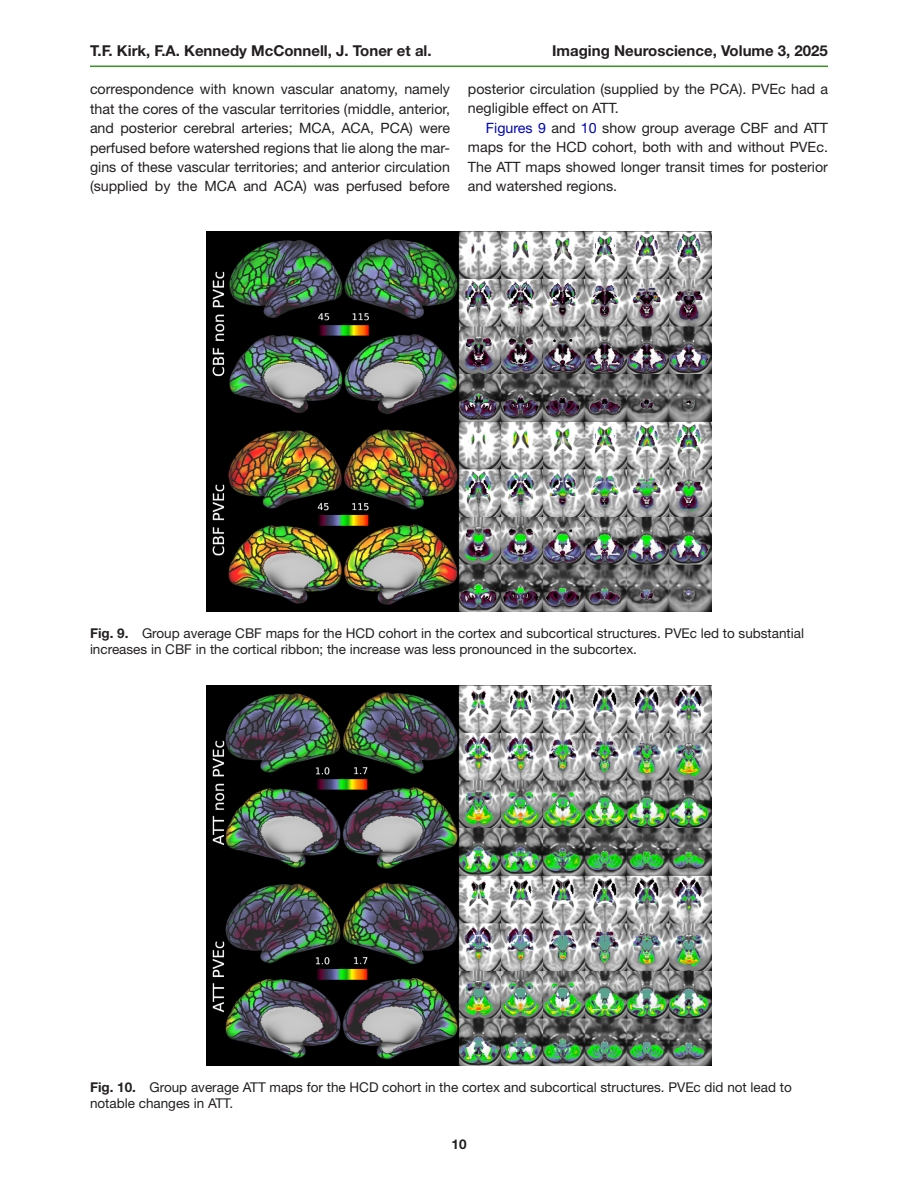
<style>
.page{position:relative;width:918px;height:1188px;background:#fff}
.page>*{position:absolute;margin:0;border:0;box-sizing:border-box;transform-origin:0 0}
.t1{font:700 15px "Helvetica Neue LT Std";color:#231f20}
.t2{font:14.25px/19.5px "Helvetica Neue LT Std";color:#231f20;text-align:justify}
.t3{font:13.5px/16.5px "Helvetica Neue LT Std";color:#231f20}
.t4{font:700 13.5px "Helvetica Neue LT Std";color:#231f20}
.s1{color:#0006b1}
.s2{font-weight:700}
</style>
<div class="page">
<hr style="left:90px;top:66px;width:738px;height:1px;background:#3e8f27">
<img style="left:207px;top:685px;width:504px;height:381px">
<img style="left:207px;top:231px;width:504px;height:380px">
<p class="t1" style="left:90px;top:41px;width:343px">T.F. Kirk, F.A. Kennedy McConnell, J. Toner et al.</p>
<p class="t1" style="left:552px;top:41px;width:277px">Imaging Neuroscience, Volume 3, 2025</p>
<p class="t2" style="left:90px;top:79px;width:362px">correspondence with known vascular anatomy, namely that the cores of the vascular territories (middle, anterior, and posterior cerebral arteries; MCA, ACA, PCA) were perfused before watershed regions that lie along the mar&shy;gins of these vascular territories; and anterior circulation (supplied by the MCA and ACA) was perfused before</p>
<p class="t2" style="left:468px;top:79px;width:361px">posterior circulation (supplied by the PCA). PVEc had a negligible effect on ATT.</p>
<p class="t2" style="left:468px;top:118px;width:362px;text-indent:18px"><span class="s1">Figures 9</span> and <span class="s1">10</span> show group average CBF and ATT maps for the HCD cohort, both with and without PVEc.<br>The ATT maps showed longer transit times for posterior and watershed regions.</p>
<p class="t3" style="left:90px;top:624px;width:716px"><span class="s2">Fig. 9.</span> Group average CBF maps for the HCD cohort in the cortex and subcortical structures. PVEc led to substantial increases in CBF in the cortical ribbon; the increase was less pronounced in the subcortex.</p>
<p class="t3" style="left:90px;top:1079px;width:703px"><span class="s2">Fig. 10.</span> Group average ATT maps for the HCD cohort in the cortex and subcortical structures. PVEc did not lead to notable changes in ATT.</p>
<p class="t4" style="left:451px;top:1136px;width:17px">10</p>
</div>
